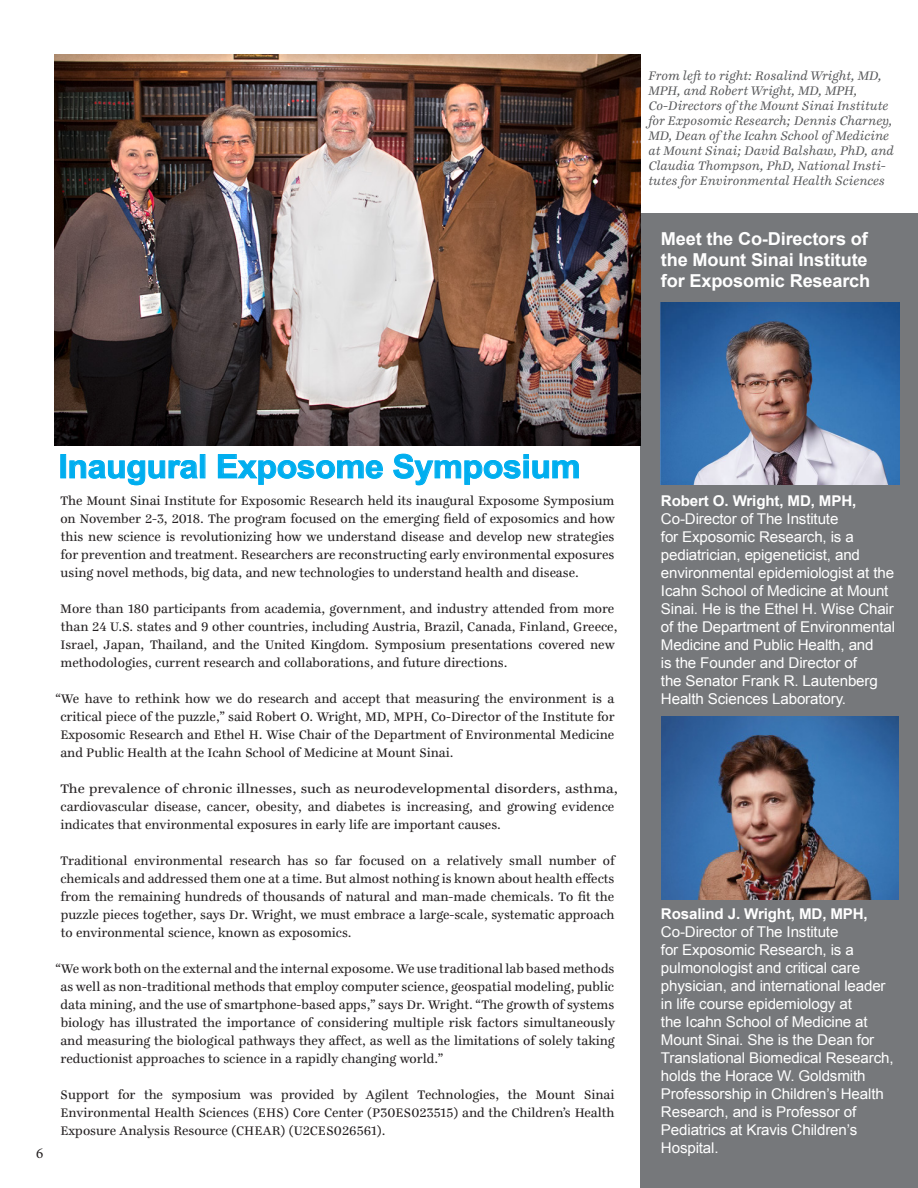
<style>
.page{position:relative;width:918px;height:1188px;background:#fff}
.page>*{position:absolute;margin:0;border:0;box-sizing:border-box;transform-origin:0 0}
.t1{font:700 32.7px "Arial";letter-spacing:-.01em;color:#00aeef}
.t2{font:700 17.85px/21px "Arial";letter-spacing:-.01em;color:#fff}
.t3{font:15px "Minion Pro";color:#231f20}
.t4{font:14.85px/18px "Arial";letter-spacing:-.01em;color:#fff}
.t5{font:13.5px/18px "Ingeborg";color:#231f20;text-align:justify}
.t6{font:italic 13.5px/15px "Ingeborg";color:#57585a}
.t7{font:13.5px/18px "Ingeborg";color:#231f20;scale:1.1 1}
.s1{font-weight:700}
</style>
<div class="page">
<div style="left:641px;top:214px;width:277px;height:974px;background:#76787b"></div>
<img style="left:54px;top:54px;width:587px;height:391px">
<div style="left:60px;top:454px;width:6px;height:24px;border:1px solid #00aeef"></div>
<svg style="left:69px;top:460px;width:129px;height:26px"></svg>
<div style="left:200px;top:454px;width:5px;height:24px;border:1px solid #00aeef"></div>
<svg style="left:218px;top:454px;width:165px;height:31px"></svg>
<svg style="left:393px;top:453px;width:186px;height:33px"></svg>
<img style="left:661px;top:303px;width:238px;height:182px">
<img style="left:662px;top:716px;width:237px;height:183px">
<p class="t6" style="left:648px;top:68px;width:245px">From left to right: Rosalind Wright, MD, MPH, and Robert Wright, MD, MPH, Co-Directors of the Mount Sinai Institute for Exposomic Research; Dennis Charney, MD, Dean of the Icahn School of Medicine</p>
<p class="t6" style="left:648px;top:143px;width:247px">at Mount Sinai; David Balshaw, PhD, and<br>Claudia Thompson, PhD, National Insti&shy;tutes for Environmental Health Sciences</p>
<p class="t2" style="left:661px;top:228px;width:208px">Meet the Co-Directors of the Mount Sinai Institute</p>
<p class="t2" style="left:661px;top:270px;width:211px">for Exposomic Research</p>
<p class="t3" style="left:36px;top:1143px;width:9px">6</p>
<p class="t1" style="left:58px;top:445px;width:524px">Inaugural Exposome Symposium</p>
<p class="t5" style="left:60px;top:492px;width:556px">The Mount Sinai Institute for Exposomic Research held its inaugural Exposome Symposium on November 2-3, 2018. The program focused on the emerging field of exposomics and how this new science is revolutionizing how we understand disease and develop new strategies for prevention and treatment. Researchers are reconstructing early environmental exposures using novel methods, big data, and new technologies to understand health and disease.</p>
<p class="t5" style="left:60px;top:600px;width:559px;text-align:left">More than 180 participants from academia, government, and industry attended from more than 24 U.S. states and 9 other countries, including Austria, Brazil, Canada, Finland, Greece, Israel, Japan, Thailand, and the United Kingdom. Symposium presentations covered new methodologies, current research and collaborations, and future directions.</p>
<p class="t5" style="left:60px;top:690px;width:556px;text-indent:-4px">“We have to rethink how we do research and accept that measuring the environment is a critical piece of the puzzle,” said Robert O. Wright, MD, MPH, Co-Director of the Institute for Exposomic Research and Ethel H. Wise Chair of the Department of Environmental Medicine and Public Health at the Icahn School of Medicine at Mount Sinai.</p>
<p class="t7" style="left:60px;top:780px;width:509px">The prevalence of chronic illnesses, such as neurodevelopmental disorders, asthma, cardiovascular disease, cancer, obesity, and diabetes is increasing, and growing evidence indicates that environmental exposures in early life are important causes.</p>
<p class="t5" style="left:60px;top:852px;width:556px">Traditional environmental research has so far focused on a relatively small number of chemicals and addressed them one at a time. But almost nothing is known about health effects from the remaining hundreds of thousands of natural and man-made chemicals. To fit the puzzle pieces together, says Dr. Wright, we must embrace a large-scale, systematic approach to environmental science, known as exposomics.</p>
<p class="t5" style="left:60px;top:960px;width:556px;text-indent:-5px">“We work both on the external and the internal exposome. We use traditional lab based methods as well as non-traditional methods that employ computer science, geospatial modeling, public data mining, and the use of smartphone-based apps,” says Dr. Wright. “The growth of systems biology has illustrated the importance of considering multiple risk factors simultaneously and measuring the biological pathways they affect, as well as the limitations of solely taking reductionist approaches to science in a rapidly changing world.”</p>
<p class="t5" style="left:60px;top:1086px;width:556px">Support for the symposium was provided by Agilent Technologies, the Mount Sinai Environmental Health Sciences (EHS) Core Center (P30ES023515) and the Children’s Health Exposure Analysis Resource (CHEAR) (U2CES026561).</p>
<p class="t4" style="left:661px;top:492px;width:236px"><span class="s1">Robert O. Wright, MD, MPH,<br></span>Co-Director of The Institute<br>for Exposomic Research, is a pediatrician, epigeneticist, and environmental epidemiologist at the<br>Icahn School of Medicine at Mount<br>Sinai. He is the Ethel H. Wise Chair of the Department of Environmental<br>Medicine and Public Health, and<br>is the Founder and Director of<br>the Senator Frank R. Lautenberg<br>Health Sciences Laboratory.</p>
<p class="t4" style="left:661px;top:905px;width:234px"><span class="s1">Rosalind J. Wright, MD, MPH,<br></span>Co-Director of The Institute<br>for Exposomic Research, is a pulmonologist and critical care physician, and international leader in life course epidemiology at<br>the Icahn School of Medicine at<br>Mount Sinai. She is the Dean for<br>Translational Biomedical Research, holds the Horace W. Goldsmith<br>Professorship in Children’s Health<br>Research, and is Professor of<br>Pediatrics at Kravis Children’s<br>Hospital.</p>
</div>
